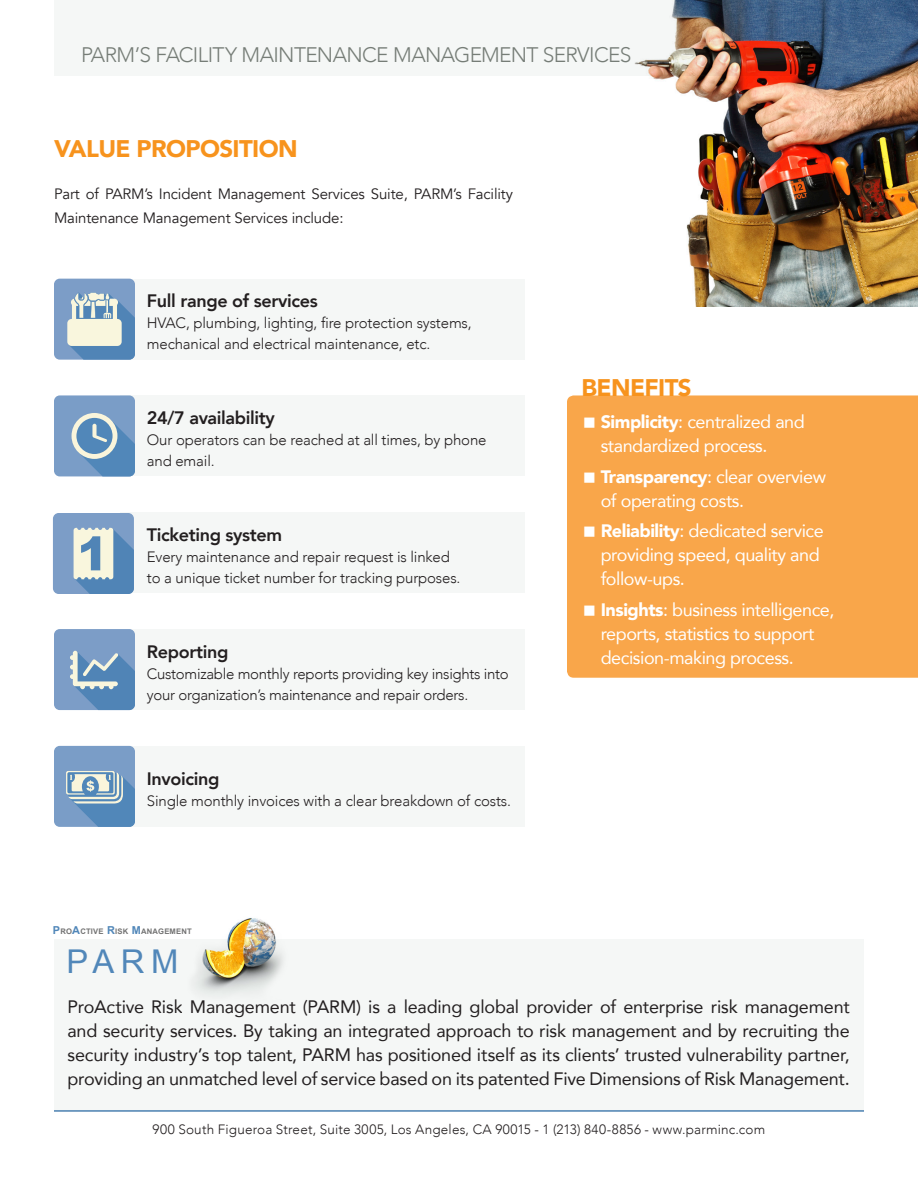
<style>
.page{position:relative;width:918px;height:1188px;background:#fff}
.page>*{position:absolute;margin:0;border:0;box-sizing:border-box;transform-origin:0 0}
.t1{font:32.85px "Arial";color:#5187b9}
.Titre_2{font:900 24px "Avenir";letter-spacing:-.025em;color:#f7931d}
.t2{font:300 21px "Avenir";letter-spacing:-.03em;color:#767d77}
.t3{font:18px/24px "Avenir";letter-spacing:-.01em;color:#231f20;text-align:justify}
.t4{font:18px/24px "Avenir";letter-spacing:-.025em;color:#fff}
.Bloc_gris_titre{font:800 18px "Avenir";letter-spacing:-.02em;color:#231f20}
.Bloc_gris_texte{font:300 15px/21px "Avenir";letter-spacing:-.01em;color:#231f20}
.Texte{font:15px/24px "Avenir";letter-spacing:-.01em;color:#231f20}
.t5{font:300 13.5px "Avenir";letter-spacing:.015em;color:#231f20}
.t6{font:700 7.65px "Arial";letter-spacing:.02em;color:#737373}
.s1{font-size:10.95px;color:#5187b9}
.s2{font-weight:900}
</style>
<div class="page">
<hr style="left:54px;top:1110px;width:810px;height:2px;background:#5187b9">
<img style="left:651px;top:76px;width:267px;height:230px">
<div style="left:54px;top:940px;width:809px;height:172px;background:#f5f7f6"></div>
<img style="left:195px;top:918px;width:88px;height:76px">
<div style="left:567px;top:395px;width:351px;height:283px;background:#f9a64a"></div>
<div style="left:120px;top:629px;width:405px;height:81px;background:#f5f7f6"></div>
<div style="left:120px;top:512px;width:405px;height:81px;background:#f5f7f6"></div>
<div style="left:120px;top:279px;width:405px;height:81px;background:#f5f7f6"></div>
<div style="left:120px;top:395px;width:405px;height:81px;background:#f5f7f6"></div>
<div style="left:120px;top:746px;width:405px;height:81px;background:#f5f7f6"></div>
<div style="left:54px;top:746px;width:81px;height:81px;background:#7a9dc7;border-radius:6px"></div>
<svg style="left:66px;top:771px;width:69px;height:56px"></svg>
<img style="left:634px;top:0;width:284px;height:76px">
<div style="left:54px;top:629px;width:81px;height:81px;background:#7c9dc7;border-radius:6px"></div>
<svg style="left:70px;top:651px;width:65px;height:59px"></svg>
<div style="left:53px;top:513px;width:81px;height:81px;background:#7c9dc7;border-radius:6px"></div>
<svg style="left:74px;top:528px;width:60px;height:66px;background:#96b3c7"></svg>
<div style="left:54px;top:395px;width:81px;height:81px;background:#7a9dc7;border-radius:6px"></div>
<svg style="left:72px;top:413px;width:63px;height:63px"></svg>
<div style="left:54px;top:279px;width:81px;height:81px;background:#7c9dc7;border-radius:6px"></div>
<svg style="left:67px;top:292px;width:68px;height:68px"></svg>
<svg style="left:584px;top:417px;width:11px;height:11px"></svg>
<svg style="left:584px;top:472px;width:11px;height:10px"></svg>
<svg style="left:584px;top:527px;width:11px;height:10px"></svg>
<svg style="left:584px;top:606px;width:11px;height:10px"></svg>
<h3 class="t2" style="left:81px;top:42px;width:552px">PARM’S FACILITY MAINTENANCE MANAGEMENT SERVICES</h3>
<p class="Titre_2" style="left:54px;top:128px;width:245px">VALUE PROPOSITION</p>
<p class="Texte" style="left:54px;top:182px;width:461px">Part of PARM’s Incident Management Services Suite, PARM’s Facility<br>Maintenance Management Services include:</p>
<p class="Bloc_gris_titre" style="left:147px;top:287px;width:172px">Full range of services</p>
<p class="Bloc_gris_texte" style="left:147px;top:312px;width:326px">HVAC, plumbing, lighting, fire protection systems, mechanical and electrical maintenance, etc.</p>
<p class="Bloc_gris_titre" style="left:147px;top:404px;width:129px">24/7 availability</p>
<p class="Bloc_gris_texte" style="left:147px;top:429px;width:341px">Our operators can be reached at all times, by phone and email.</p>
<p class="Bloc_gris_titre" style="left:147px;top:520px;width:137px">Ticketing system</p>
<p class="Bloc_gris_texte" style="left:147px;top:546px;width:315px">Every maintenance and repair request is linked to a unique ticket number for tracking purposes.</p>
<p class="Bloc_gris_titre" style="left:147px;top:637px;width:83px">Reporting</p>
<p class="Bloc_gris_texte" style="left:147px;top:663px;width:363px">Customizable monthly reports providing key insights into your organization’s maintenance and repair orders.</p>
<p class="Bloc_gris_titre" style="left:147px;top:765px;width:74px">Invoicing</p>
<p class="Bloc_gris_texte" style="left:147px;top:790px;width:366px">Single monthly invoices with a clear breakdown of costs.</p>
<p class="t6" style="left:53px;top:926px;width:140px"><span class="s1">P</span>RO<span class="s1">A</span>CTIVE <span class="s1">R</span>ISK <span class="s1">M</span>ANAGEMENT</p>
<p class="t1" style="left:66px;top:940px;width:114px">PARM</p>
<p class="Titre_2" style="left:582px;top:367px;width:112px">BENEFITS</p>
<p class="t4" style="left:601px;top:409px;width:206px"><span class="s2">Simplicity</span>: centralized and standardized process.</p>
<p class="t4" style="left:601px;top:464px;width:227px"><span class="s2">Transparency</span>: clear overview of operating costs.</p>
<p class="t4" style="left:601px;top:519px;width:225px"><span class="s2">Reliability</span>: dedicated service providing speed, quality and follow-ups.</p>
<p class="t4" style="left:601px;top:597px;width:235px"><span class="s2">Insights</span>: business intelligence, reports, statistics to support decision-making process.</p>
<p class="t3" style="left:68px;top:994px;width:784px">ProActive Risk Management (PARM) is a leading global provider of enterprise risk management and security services. By taking an integrated approach to risk management and by recruiting the security industry’s top talent, PARM has positioned itself as its clients’ trusted vulnerability partner, providing an unmatched level of service based on its patented Five Dimensions of Risk Management.</p>
<p class="t5" style="left:153px;top:1121px;width:614px">900 South Figueroa Street, Suite 3005, Los Angeles, CA 90015 - 1 (213) 840-8856 - www.parminc.com</p>
</div>
